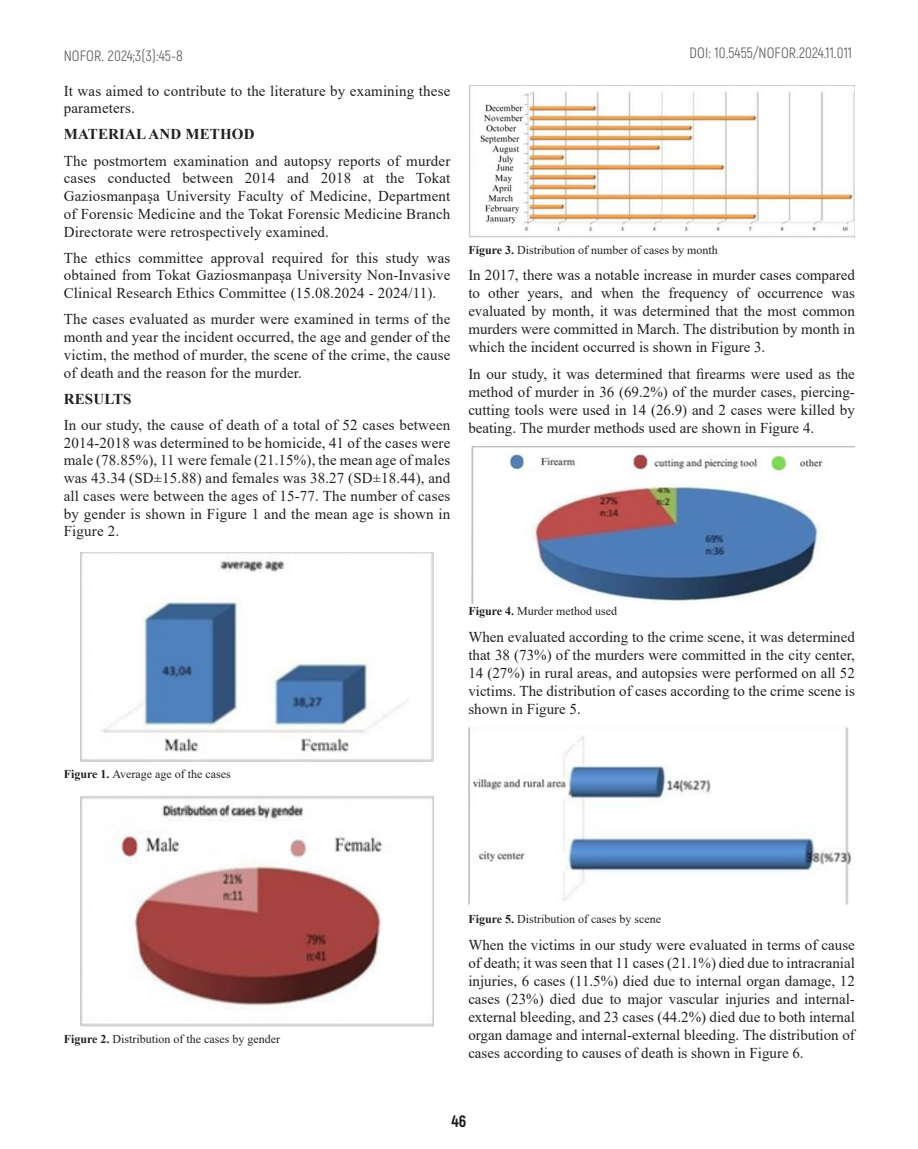
<style>
.page{position:relative;width:918px;height:1149px;background:#fff}
.page>*{position:absolute;margin:0;border:0;box-sizing:border-box;transform-origin:0 0}
.t1{font:800 16.5px "Akrobat";color:#231f20}
.t2{font:15px/18px "Times New Roman";letter-spacing:.01em;color:#231f20;text-align:justify}
.t3{font:15px "Akrobat";letter-spacing:.005em;color:#636366}
.t4{font:700 15px "Times New Roman";letter-spacing:.01em;color:#231f20}
.t5{font:12px "Times New Roman";color:#231f20}
.s1{font-weight:700}
</style>
<div class="page">
<img style="left:80px;top:552px;width:354px;height:209px">
<img style="left:80px;top:795px;width:354px;height:232px">
<img style="left:468px;top:85px;width:387px;height:153px">
<img style="left:471px;top:446px;width:383px;height:157px">
<img style="left:468px;top:727px;width:384px;height:178px">
<p class="t3" style="left:64px;top:47px;width:121px">NOFOR. 2024;3(3):45-8</p>
<p class="t3" style="left:690px;top:44px;width:164px">DOI: 10.5455/NOFOR.2024.11.011</p>
<p class="t2" style="left:64px;top:81px;width:388px">It was aimed to contribute to the literature by examining these parameters.</p>
<p class="t4" style="left:64px;top:124px;width:192px">MATERIAL AND METHOD</p>
<p class="t2" style="left:64px;top:151px;width:388px">The postmortem examination and autopsy reports of murder cases conducted between 2014 and 2018 at the Tokat Gaziosmanpaşa University Faculty of Medicine, Department of Forensic Medicine and the Tokat Forensic Medicine Branch Directorate were retrospectively examined.</p>
<p class="t2" style="left:64px;top:248px;width:388px">The ethics committee approval required for this study was obtained from Tokat Gaziosmanpaşa University Non-Invasive Clinical Research Ethics Committee (15.08.2024 - 2024/11).</p>
<p class="t2" style="left:64px;top:310px;width:388px">The cases evaluated as murder were examined in terms of the month and year the incident occurred, the age and gender of the victim, the method of murder, the scene of the crime, the cause of death and the reason for the murder.</p>
<p class="t4" style="left:64px;top:388px;width:69px">RESULTS</p>
<p class="t2" style="left:64px;top:415px;width:388px">In our study, the cause of death of a total of 52 cases between 2014-2018 was determined to be homicide, 41 of the cases were male (78.85%), 11 were female (21.15%), the mean age of males was 43.34 (SD±15.88) and females was 38.27 (SD±18.44), and all cases were between the ages of 15-77. The number of cases by gender is shown in Figure 1 and the mean age is shown in Figure 2.</p>
<p class="t5" style="left:468px;top:241px;width:251px"><span class="s1">Figure 3.</span> Distribution of number of cases by month</p>
<p class="t2" style="left:468px;top:265px;width:388px">In 2017, there was a notable increase in murder cases compared to other years, and when the frequency of occurrence was evaluated by month, it was determined that the most common murders were committed in March. The distribution by month in which the incident occurred is shown in Figure 3.</p>
<p class="t2" style="left:468px;top:364px;width:388px">In our study, it was determined that firearms were used as the method of murder in 36 (69.2%) of the murder cases, piercing&shy;cutting tools were used in 14 (26.9) and 2 cases were killed by beating. The murder methods used are shown in Figure 4.</p>
<p class="t5" style="left:64px;top:765px;width:169px"><span class="s1">Figure 1.</span> Average age of the cases</p>
<p class="t5" style="left:468px;top:602px;width:150px"><span class="s1">Figure 4.</span> Murder method used</p>
<p class="t2" style="left:468px;top:627px;width:388px">When evaluated according to the crime scene, it was determined that 38 (73%) of the murders were committed in the city center, 14 (27%) in rural areas, and autopsies were performed on all 52 victims. The distribution of cases according to the crime scene is shown in Figure 5.</p>
<p class="t5" style="left:64px;top:1030px;width:218px"><span class="s1">Figure 2.</span> Distribution of the cases by gender</p>
<p class="t5" style="left:468px;top:910px;width:194px"><span class="s1">Figure 5.</span> Distribution of cases by scene</p>
<p class="t2" style="left:468px;top:935px;width:388px">When the victims in our study were evaluated in terms of cause of death; it was seen that 11 cases (21.1%) died due to intracranial injuries, 6 cases (11.5%) died due to internal organ damage, 12 cases (23%) died due to major vascular injuries and internal&shy;external bleeding, and 23 cases (44.2%) died due to both internal organ damage and internal-external bleeding. The distribution of cases according to causes of death is shown in Figure 6.</p>
<p class="t1" style="left:452px;top:1110px;width:16px">46</p>
</div>
